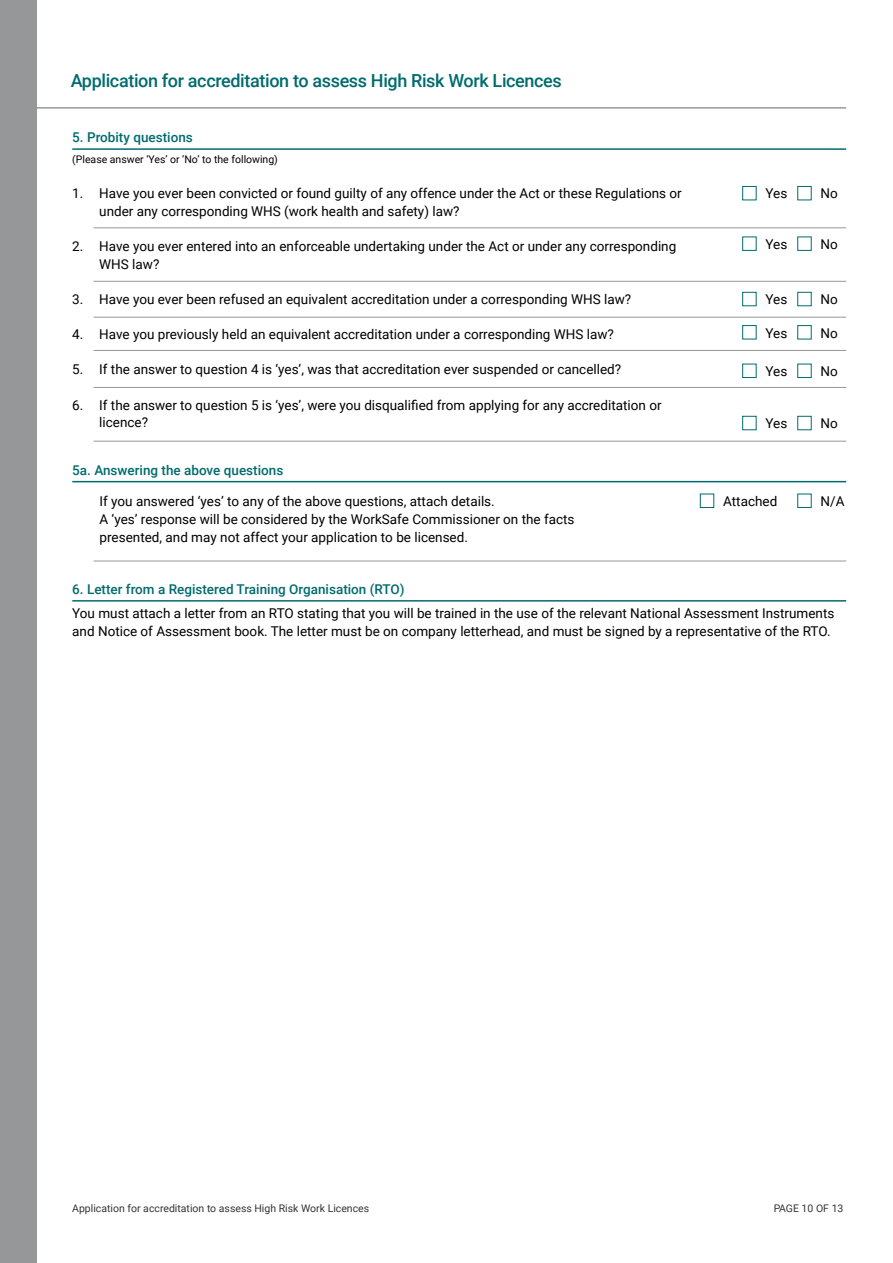
<style>
.page{position:relative;width:893px;height:1263px;background:#fff}
.page>*{position:absolute;margin:0;border:0;box-sizing:border-box;transform-origin:0 0}
.t1{font:500 18px "Roboto";letter-spacing:-.02em;color:#006b6e}
.t2{font:13.5px/18px "Roboto";color:#000}
.t3{font:500 13.5px "Roboto";color:#006b6e}
.t4{font:10.5px "Roboto";color:#000}
</style>
<div class="page">
<div style="left:1px;top:0;width:36px;height:1263px;background:#969798"></div>
<hr style="left:26px;top:107px;width:820px;height:2px;background:#969798">
<hr style="left:72px;top:148px;width:774px;height:2px;background:#006b6e">
<hr style="left:72px;top:481px;width:774px;height:1px;background:#006b6e">
<hr style="left:72px;top:600px;width:774px;height:2px;background:#006b6e">
<hr style="left:94px;top:228px;width:752px;height:1px;background:#969798">
<hr style="left:94px;top:281px;width:752px;height:1px;background:#969798">
<hr style="left:94px;top:317px;width:752px;height:1px;background:#969798">
<hr style="left:94px;top:350px;width:752px;height:1px;background:#969798">
<hr style="left:94px;top:387px;width:752px;height:1px;background:#969798">
<hr style="left:94px;top:441px;width:752px;height:1px;background:#969798">
<div style="left:742px;top:186px;width:14px;height:14px;border:1px solid #006b6e"></div>
<div style="left:742px;top:237px;width:14px;height:14px;border:1px solid #006b6e"></div>
<div style="left:742px;top:292px;width:14px;height:14px;border:1px solid #006b6e"></div>
<div style="left:742px;top:325px;width:14px;height:14px;border:1px solid #006b6e"></div>
<div style="left:742px;top:364px;width:14px;height:14px;border:1px solid #006b6e"></div>
<div style="left:742px;top:416px;width:14px;height:14px;border:1px solid #006b6e"></div>
<div style="left:797px;top:186px;width:15px;height:14px;border:1px solid #006b6e"></div>
<div style="left:797px;top:237px;width:15px;height:14px;border:1px solid #006b6e"></div>
<div style="left:797px;top:292px;width:15px;height:14px;border:1px solid #006b6e"></div>
<div style="left:797px;top:325px;width:15px;height:14px;border:1px solid #006b6e"></div>
<div style="left:797px;top:364px;width:15px;height:14px;border:1px solid #006b6e"></div>
<div style="left:797px;top:416px;width:15px;height:14px;border:1px solid #006b6e"></div>
<hr style="left:94px;top:561px;width:752px;height:1px;background:#969798">
<div style="left:700px;top:494px;width:14px;height:14px;border:1px solid #006b6e"></div>
<div style="left:797px;top:494px;width:15px;height:14px;border:1px solid #006b6e"></div>
<h1 class="t1" style="left:71px;top:68px;width:493px">Application for accreditation to assess High Risk Work Licences</h1>
<p class="t3" style="left:72px;top:128px;width:122px">5. Probity questions</p>
<p class="t4" style="left:72px;top:152px;width:207px">(Please answer ‘Yes’ or ‘No’ to the following)</p>
<p class="t2" style="left:99px;top:184px;width:584px;text-indent:-27px">1. Have you ever been convicted or found guilty of any offence under the Act or these Regulations or under any corresponding WHS (work health and safety) law?</p>
<p class="t2" style="left:99px;top:237px;width:578px;text-indent:-27px">2. Have you ever entered into an enforceable undertaking under the Act or under any corresponding<br>WHS law?</p>
<p class="t2" style="left:72px;top:290px;width:560px">3. Have you ever been refused an equivalent accreditation under a corresponding WHS law?</p>
<p class="t2" style="left:72px;top:325px;width:543px">4. Have you previously held an equivalent accreditation under a corresponding WHS law?</p>
<p class="t2" style="left:72px;top:360px;width:550px">5. If the answer to question 4 is ‘yes’, was that accreditation ever suspended or cancelled?</p>
<p class="t2" style="left:99px;top:395px;width:564px;text-indent:-27px">6. If the answer to question 5 is ‘yes’, were you disqualified from applying for any accreditation or licence?</p>
<p class="t3" style="left:72px;top:460px;width:213px">5a. Answering the above questions</p>
<p class="t2" style="left:99px;top:492px;width:477px">If you answered ‘yes’ to any of the above questions, attach details.<br>A ‘yes’ response will be considered by the WorkSafe Commissioner on the facts presented, and may not affect your application to be licensed.</p>
<p class="t3" style="left:72px;top:579px;width:334px">6. Letter from a Registered Training Organisation (RTO)</p>
<p class="t2" style="left:766px;top:184px;width:23px">Yes</p>
<p class="t2" style="left:821px;top:184px;width:19px">No</p>
<p class="t2" style="left:766px;top:235px;width:23px">Yes</p>
<p class="t2" style="left:821px;top:235px;width:19px">No</p>
<p class="t2" style="left:766px;top:290px;width:23px">Yes</p>
<p class="t2" style="left:766px;top:323px;width:23px">Yes</p>
<p class="t2" style="left:766px;top:362px;width:23px">Yes</p>
<p class="t2" style="left:821px;top:290px;width:19px">No</p>
<p class="t2" style="left:821px;top:323px;width:19px">No</p>
<p class="t2" style="left:821px;top:362px;width:19px">No</p>
<p class="t2" style="left:766px;top:414px;width:23px">Yes</p>
<p class="t2" style="left:821px;top:414px;width:19px">No</p>
<p class="t2" style="left:723px;top:492px;width:56px">Attached</p>
<p class="t2" style="left:821px;top:492px;width:25px">N/A</p>
<p class="t2" style="left:72px;top:604px;width:764px">You must attach a letter from an RTO stating that you will be trained in the use of the relevant National Assessment Instruments and Notice of Assessment book. The letter must be on company letterhead, and must be signed by a representative of the RTO.</p>
<p class="t4" style="left:72px;top:1201px;width:299px">Application for accreditation to assess High Risk Work Licences</p>
<p class="t4" style="left:773px;top:1201px;width:72px">PAGE 10 OF 13</p>
</div>
